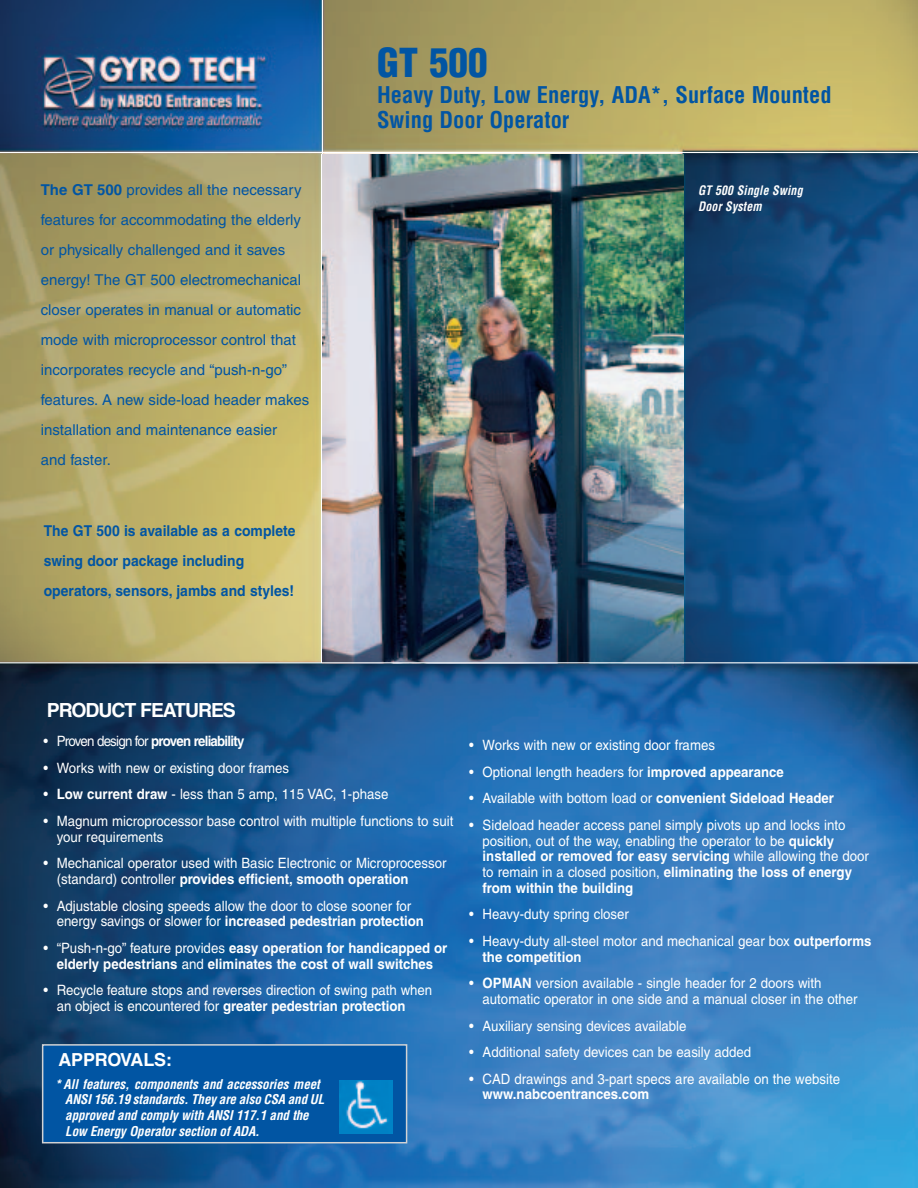
<style>
.page{position:relative;width:918px;height:1188px;background:#fff}
.page>*{position:absolute;margin:0;border:0;box-sizing:border-box;transform-origin:0 0}
.t1{font:900 condensed 39px "Helvetica";color:#0155a3}
.t2{font:700 condensed 22.5px/25.5px "Helvetica";color:#0155a3}
.t3{font:700 19.5px "Helvetica";letter-spacing:-.055em;color:#fff}
.t4{font:700 18px "Helvetica";letter-spacing:-.01em;color:#fff}
.t5{font:15px/30px "Helvetica";color:#0155a3}
.t6{font:700 15px/30px "Helvetica";color:#0155a3;scale:.93 1}
.t7{font:14.25px/15.8px "Helvetica";color:#fff;scale:.93 1}
.t8{font:700 14.25px/15.8px "Helvetica";color:#fff;text-align:center;scale:.93 1}
.t9{font:700 14.25px "Helvetica";letter-spacing:-.055em;color:#fff;scale:.93 1}
.t10{font:italic 700 condensed 13.2px/15.8px "Helvetica";letter-spacing:-.01em;color:#fff}
.t11{font:italic 700 condensed 12.75px/15.8px "Helvetica";letter-spacing:.015em;color:#fff;scale:.93 1}
.s1{font-weight:700}
.s2{font-weight:400}
</style>
<div class="page">
<img style="left:0;top:0;width:918px;height:1188px">
<div style="left:43px;top:1045px;width:364px;height:98px;background:#0155a3"></div>
<div style="left:42px;top:1044px;width:365px;height:99px;border:2px solid #d1d2d4"></div>
<img style="left:339px;top:1080px;width:53px;height:54px">
<hr style="left:0;top:152px;width:918px;height:1px;background:#fff">
<hr style="left:322px;top:0;width:1px;height:663px;background:#fff">
<img style="left:323px;top:154px;width:361px;height:508px">
<hr style="left:0;top:662px;width:918px;height:1px;background:#fff">
<p class="t5" style="left:41px;top:176px;width:270px"><span class="s1">The GT 500</span> provides all the necessary features for accommodating the elderly or physically challenged and it saves energy! The GT 500 electromechanical closer operates in manual or automatic mode with microprocessor control that incorporates recycle and “push-n-go” features. A new side-load header makes installation and maintenance easier<br>and faster.</p>
<p class="t6" style="left:44px;top:516px;width:272px">The GT 500 is available as a complete swing door package including operators, sensors, jambs and styles!</p>
<h1 class="t1" style="left:377px;top:41px;width:112px">GT 500</h1>
<h2 class="t2" style="left:377px;top:82px;width:456px">Heavy Duty, Low Energy, ADA*, Surface Mounted<br>Swing Door Operator</h2>
<p class="t11" style="left:698px;top:183px;width:114px">GT 500 Single Swing<br>Door System</p>
<h3 class="t3" style="left:47px;top:702px;width:190px">PRODUCT FEATURES</h3>
<p class="t9" style="left:43px;top:736px;width:218px"><span class="s2">• Proven design for</span> proven reliability</p>
<p class="t7" style="left:43px;top:761px;width:266px">• Works with new or existing door frames</p>
<p class="t7" style="left:43px;top:788px;width:373px">• <span class="s1">Low current draw</span> - less than 5 amp, 115 VAC, 1-phase</p>
<p class="t7" style="left:57px;top:814px;width:428px;text-indent:-13px">• Magnum microprocessor base control with multiple functions to suit your requirements</p>
<p class="t7" style="left:57px;top:857px;width:421px;text-indent:-13px">• Mechanical operator used with Basic Electronic or Microprocessor (standard) controller <span class="s1">provides efficient, smooth operation</span></p>
<p class="t7" style="left:57px;top:899px;width:396px;text-indent:-13px">• Adjustable closing speeds allow the door to close sooner for energy savings or slower for <span class="s1">increased pedestrian protection</span></p>
<p class="t8" style="left:43px;top:941px;width:436px"><span class="s2">• “Push-n-go” feature provides</span> easy operation for handicapped or elderly pedestrians <span class="s2">and</span> eliminates the cost of wall switches</p>
<p class="t7" style="left:57px;top:984px;width:405px;text-indent:-13px">• Recycle feature stops and reverses direction of swing path when an object is encountered for <span class="s1">greater pedestrian protection</span></p>
<p class="t4" style="left:59px;top:1053px;width:115px">APPROVALS:</p>
<p class="t10" style="left:65px;top:1076px;width:261px;text-indent:-10px">* All features, components and accessories meet ANSI 156.19 standards. They are also CSA and UL approved and comply with ANSI 117.1 and the Low Energy Operator section of ADA.</p>
<p class="t7" style="left:469px;top:739px;width:266px">• Works with new or existing door frames</p>
<p class="t7" style="left:469px;top:765px;width:340px">• Optional length headers for <span class="s1">improved appearance</span></p>
<p class="t7" style="left:469px;top:792px;width:394px">• Available with bottom load or <span class="s1">convenient Sideload Header</span></p>
<p class="t7" style="left:483px;top:818px;width:417px;text-indent:-13px">• Sideload header access panel simply pivots up and locks into position, out of the way, enabling the operator to be <span class="s1">quickly installed or removed for easy servicing</span> while allowing the door to remain in a closed position, <span class="s1">eliminating the loss of energy from within the building</span></p>
<p class="t7" style="left:469px;top:908px;width:173px">• Heavy-duty spring closer</p>
<p class="t7" style="left:483px;top:934px;width:420px;text-indent:-13px">• Heavy-duty all-steel motor and mechanical gear box <span class="s1">outperforms the competition</span></p>
<p class="t7" style="left:483px;top:977px;width:405px;text-indent:-13px">• <span class="s1">OPMAN</span> version available - single header for 2 doors with automatic operator in one side and a manual closer in the other</p>
<p class="t7" style="left:469px;top:1019px;width:235px">• Auxiliary sensing devices available</p>
<p class="t7" style="left:469px;top:1046px;width:305px">• Additional safety devices can be easily added</p>
<p class="t7" style="left:469px;top:1072px;width:400px">• CAD drawings and 3-part specs are available on the website</p>
<p class="t8" style="left:483px;top:1088px;width:181px">www.nabcoentrances.com</p>
</div>
